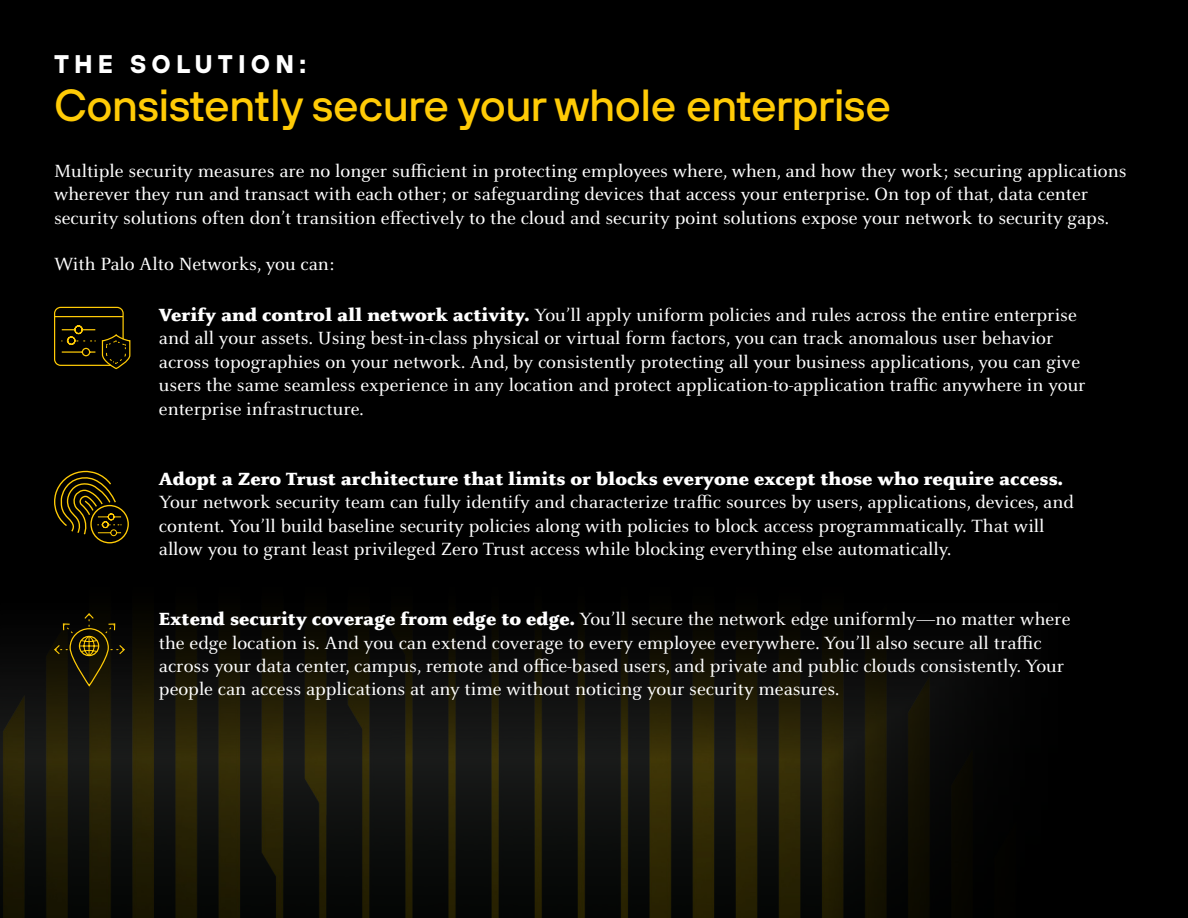
<style>
.page{position:relative;width:1188px;height:918px;background:#000}
.page>*{position:absolute;margin:0;border:0;box-sizing:border-box;transform-origin:0 0}
.t1{font:500 45px "TT Hoves";letter-spacing:-.01em;color:#ffcb06}
.t2{font:700 25.5px "TT Hoves";letter-spacing:.2em;color:#fff}
.t3{font:19.5px/23.4px "Celeste Pro";color:#fff}
.s1{font-weight:900}
</style>
<div class="page">
<img style="left:0;top:630px;width:967px;height:288px">
<svg style="left:54px;top:471px;width:75px;height:73px"></svg>
<svg style="left:54px;top:306px;width:77px;height:64px"></svg>
<svg style="left:54px;top:613px;width:71px;height:74px"></svg>
<p class="t2" style="left:54px;top:46px;width:254px">THE SOLUTION:</p>
<p class="t1" style="left:54px;top:77px;width:838px">Consistently secure your whole enterprise</p>
<p class="t3" style="left:54px;top:159px;width:1074px">Multiple security measures are no longer sufficient in protecting employees where, when, and how they work; securing applications wherever they run and transact with each other; or safeguarding devices that access your enterprise. On top of that, data center security solutions often don’t transition effectively to the cloud and security point solutions expose your network to security gaps.</p>
<p class="t3" style="left:54px;top:252px;width:282px">With Palo Alto Networks, you can:</p>
<p class="t3" style="left:159px;top:303px;width:928px"><span class="s1">Verify and control all network activity.</span> You’ll apply uniform policies and rules across the entire enterprise and all your assets. Using best-in-class physical or virtual form factors, you can track anomalous user behavior across topographies on your network. And, by consistently protecting all your business applications, you can give users the same seamless experience in any location and protect application-to-application traffic anywhere in your</p>
<p class="t3" style="left:159px;top:396px;width:206px">enterprise infrastructure.</p>
<p class="t3" style="left:159px;top:467px;width:916px"><span class="s1">Adopt a Zero Trust architecture that limits or blocks everyone except those who require access.<br></span>Your network security team can fully identify and characterize traffic sources by users, applications, devices, and content. You’ll build baseline security policies along with policies to block access programmatically. That will allow you to grant least privileged Zero Trust access while blocking everything else automatically.</p>
<p class="t3" style="left:159px;top:607px;width:913px"><span class="s1">Extend security coverage from edge to edge.</span> You’ll secure the network edge uniformly—no matter where the edge location is. And you can extend coverage to every employee everywhere. You’ll also secure all traffic across your data center, campus, remote and office-based users, and private and public clouds consistently. Your people can access applications at any time without noticing your security measures.</p>
</div>
